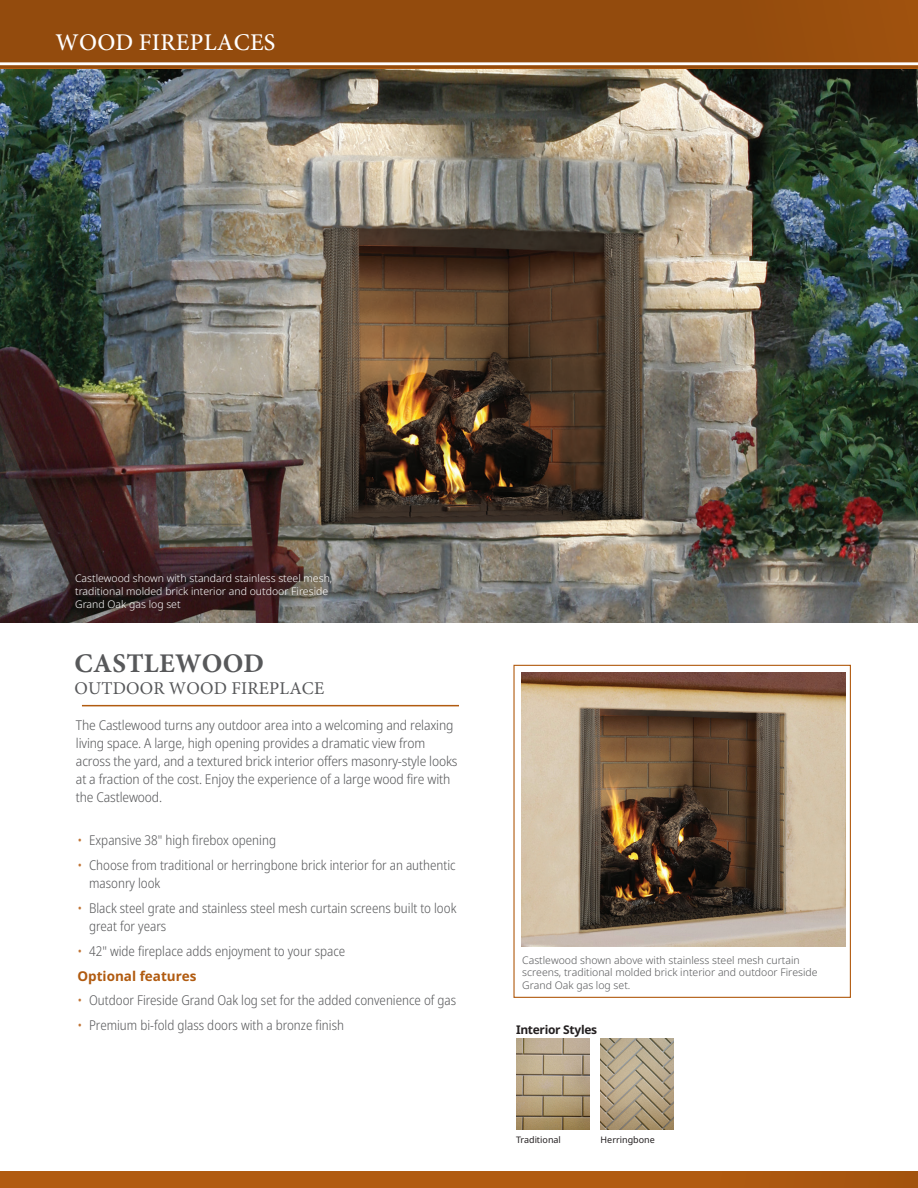
<style>
.page{position:relative;width:918px;height:1188px;background:#fff}
.page>*{position:absolute;margin:0;border:0;box-sizing:border-box;transform-origin:0 0}
.Bullets-tech{font:700 27px "Minion Pro";letter-spacing:.01em;color:#57585a}
.Bullets_12_pt{font:500 24px "Minion Pro";letter-spacing:.01em;color:#fff}
.Bullets-tech-2{font:18px "Minion Pro";letter-spacing:.01em;color:#57585a}
.Bullets_12_pt-2{font:300 semi-condensed 13.5px/18px "Noto Sans";color:#57585a;scale:.96 1}
.Bullets_12_pt-3{font:300 semi-condensed 13.5px/18px "Noto Sans";color:#57585a}
.Bullets_12_pt-4{font:700 13.5px "Noto Sans";color:#b15b10}
.Bullets_12_pt-5{font:700 12px "Noto Sans";letter-spacing:-.025em;color:#231f20}
.Bullets_12_pt-6{font:300 10.5px/12.6px "Noto Sans";color:#57585a}
.cutline{font:300 10.5px/12.6px "Noto Sans";color:#fff}
.cutline-2{font:9px "Noto Sans";color:#231f20}
.s1{color:#c17536}
</style>
<div class="page">
<img style="left:0;top:68px;width:918px;height:555px">
<hr style="left:82px;top:705px;width:377px;height:1px;background:#b15b10">
<img style="left:521px;top:672px;width:324px;height:275px">
<svg style="left:68px;top:567px;width:271px;height:51px;background:#412f2f"></svg>
<img style="left:601px;top:1039px;width:73px;height:90px">
<img style="left:516px;top:1039px;width:73px;height:90px">
<div style="left:0;top:0;width:918px;height:68px;background:#934b0d"></div>
<hr style="left:0;top:62px;width:918px;height:3px;background:#fff">
<div style="left:0;top:1171px;width:918px;height:17px;background:#b15b10"></div>
<div style="left:513px;top:665px;width:338px;height:333px;border:1px solid #b15b10"></div>
<p class="Bullets_12_pt" style="left:56px;top:26px;width:221px">WOOD FIREPLACES</p>
<p class="cutline" style="left:75px;top:572px;width:259px">Castlewood shown with standard stainless steel mesh, traditional molded brick interior and outdoor Fireside<br>Grand Oak gas log set</p>
<p class="Bullets-tech" style="left:75px;top:644px;width:191px">CASTLEWOOD</p>
<p class="Bullets-tech-2" style="left:75px;top:676px;width:251px">OUTDOOR WOOD FIREPLACE</p>
<p class="Bullets_12_pt-3" style="left:76px;top:716px;width:383px">The Castlewood turns any outdoor area into a welcoming and relaxing living space. A large, high opening provides a dramatic view from across the yard, and a textured brick interior offers masonry-style looks at a fraction of the cost. Enjoy the experience of a large wood fire with the Castlewood.</p>
<p class="Bullets_12_pt-2" style="left:77px;top:832px;width:208px"><span class="s1">•</span> Expansive 38" high firebox opening</p>
<p class="Bullets_12_pt-2" style="left:89px;top:857px;width:383px;text-indent:-12px"><span class="s1">•</span> Choose from traditional or herringbone brick interior for an authentic masonry look</p>
<p class="Bullets_12_pt-2" style="left:89px;top:900px;width:384px;text-indent:-12px"><span class="s1">•</span> Black steel grate and stainless steel mesh curtain screens built to look great for years</p>
<p class="Bullets_12_pt-2" style="left:77px;top:943px;width:280px"><span class="s1">•</span> 42" wide fireplace adds enjoyment to your space</p>
<p class="Bullets_12_pt-4" style="left:77px;top:967px;width:121px">Optional features</p>
<p class="Bullets_12_pt-2" style="left:77px;top:992px;width:396px"><span class="s1">•</span> Outdoor Fireside Grand Oak log set for the added convenience of gas</p>
<p class="Bullets_12_pt-2" style="left:77px;top:1017px;width:279px"><span class="s1">•</span> Premium bi-fold glass doors with a bronze finish</p>
<p class="Bullets_12_pt-6" style="left:522px;top:954px;width:297px">Castlewood shown above with stainless steel mesh curtain screens, traditional molded brick interior and outdoor Fireside<br>Grand Oak gas log set.</p>
<p class="Bullets_12_pt-5" style="left:516px;top:1022px;width:83px">Interior Styles</p>
<p class="cutline-2" style="left:516px;top:1133px;width:46px">Traditional</p>
<p class="cutline-2" style="left:601px;top:1133px;width:56px">Herringbone</p>
</div>
